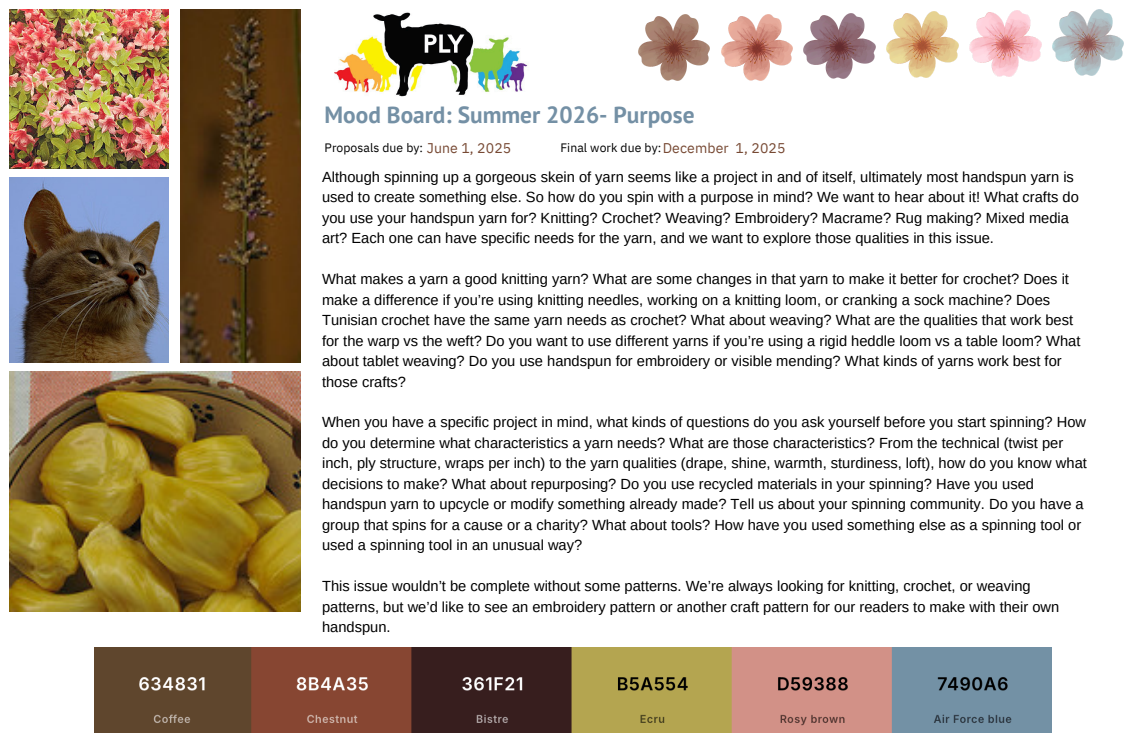
<style>
.page{position:relative;width:1146px;height:742px;background:#fff}
.page>*{position:absolute;margin:0;border:0;box-sizing:border-box;transform-origin:0 0}
.t1{font:700 23.35px "PT Sans";color:#7490a5}
.t2{font:14.68px/20.4px "Arimo";color:#000}
.t3{font:14.05px "IBM Plex Sans";letter-spacing:.01em;color:#774933}
.t4{font:12.18px "IBM Plex Sans";letter-spacing:.005em;color:#000}
</style>
<div class="page">
<img style="left:335px;top:12px;width:193px;height:85px">
<img style="left:94px;top:647px;width:958px;height:85px">
<img style="left:10px;top:10px;width:159px;height:158px">
<img style="left:10px;top:177px;width:159px;height:185px">
<img style="left:180px;top:10px;width:120px;height:352px">
<img style="left:721px;top:14px;width:71px;height:66px">
<img style="left:804px;top:13px;width:71px;height:66px">
<img style="left:886px;top:12px;width:72px;height:66px">
<img style="left:969px;top:11px;width:72px;height:66px">
<img style="left:1052px;top:10px;width:71px;height:65px">
<img style="left:638px;top:14px;width:71px;height:66px">
<img style="left:10px;top:371px;width:290px;height:240px">
<p class="t1" style="left:324px;top:99px;width:371px">Mood Board: Summer 2026- Purpose</p>
<h1 class="t4" style="left:560px;top:140px;width:102px">Final work due by:</h1>
<p class="t3" style="left:662px;top:138px;width:124px">December 1, 2025</p>
<p class="t4" style="left:324px;top:140px;width:100px">Proposals due by:</p>
<p class="t3" style="left:427px;top:138px;width:86px">June 1, 2025</p>
<p class="t2" style="left:322px;top:167px;width:758px">Although spinning up a gorgeous skein of yarn seems like a project in and of itself, ultimately most handspun yarn is used to create something else. So how do you spin with a purpose in mind? We want to hear about it! What crafts do you use your handspun yarn for? Knitting? Crochet? Weaving? Embroidery? Macrame? Rug making? Mixed media art? Each one can have specific needs for the yarn, and we want to explore those qualities in this issue.</p>
<p class="t2" style="left:322px;top:269px;width:760px">What makes a yarn a good knitting yarn? What are some changes in that yarn to make it better for crochet? Does it make a difference if you’re using knitting needles, working on a knitting loom, or cranking a sock machine? Does Tunisian crochet have the same yarn needs as crochet? What about weaving? What are the qualities that work best for the warp vs the weft? Do you want to use different yarns if you’re using a rigid heddle loom vs a table loom? What about tablet weaving? Do you use handspun for embroidery or visible mending? What kinds of yarns work best for those crafts?</p>
<p class="t2" style="left:322px;top:412px;width:766px">When you have a specific project in mind, what kinds of questions do you ask yourself before you start spinning? How do you determine what characteristics a yarn needs? What are those characteristics? From the technical (twist per inch, ply structure, wraps per inch) to the yarn qualities (drape, shine, warmth, sturdiness, loft), how do you know what decisions to make? What about repurposing? Do you use recycled materials in your spinning? Have you used handspun yarn to upcycle or modify something already made? Tell us about your spinning community. Do you have a group that spins for a cause or a charity? What about tools? How have you used something else as a spinning tool or used a spinning tool in an unusual way?</p>
<p class="t2" style="left:322px;top:575px;width:738px">This issue wouldn’t be complete without some patterns. We’re always looking for knitting, crochet, or weaving patterns, but we’d like to see an embroidery pattern or another craft pattern for our readers to make with their own handspun.</p>
</div>
